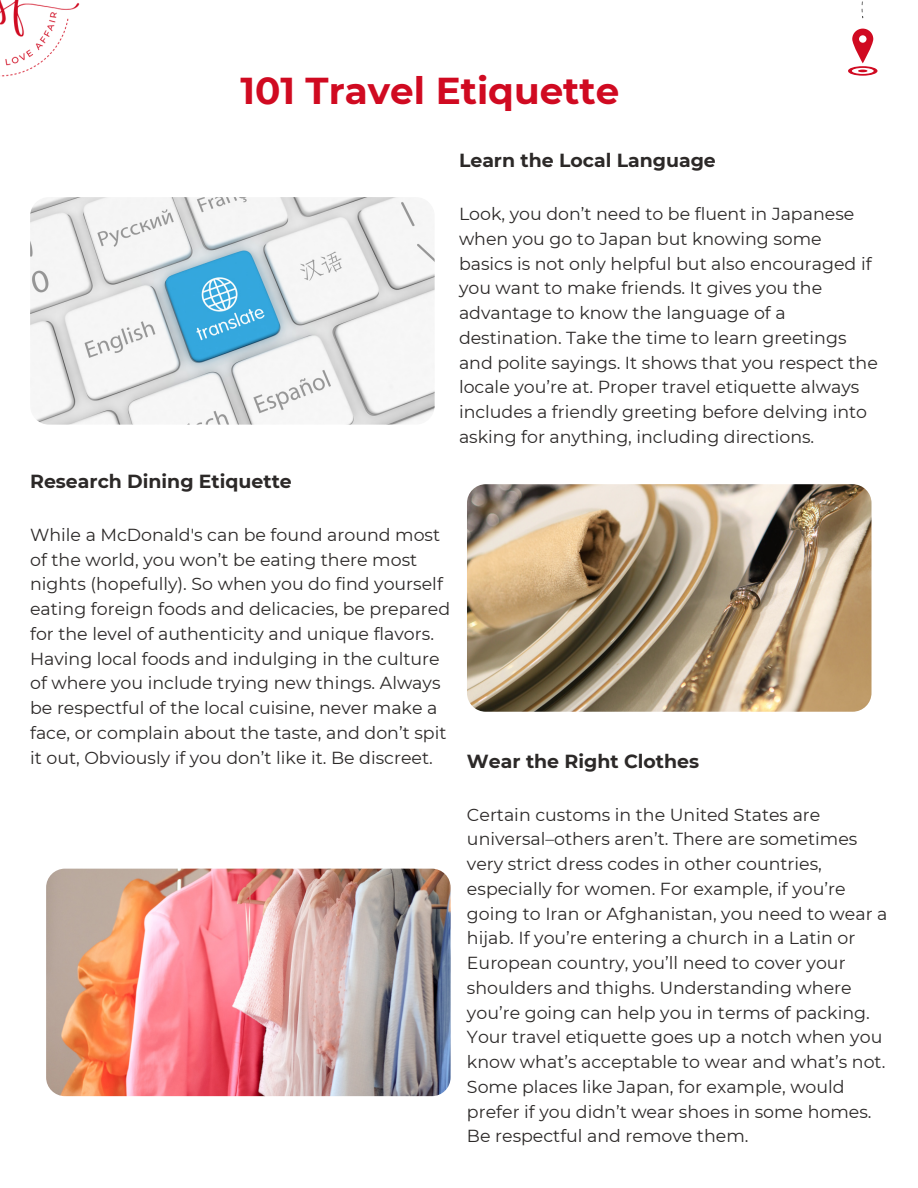
<style>
.page{position:relative;width:918px;height:1188px;background:#fff}
.page>*{position:absolute;margin:0;border:0;box-sizing:border-box;transform-origin:0 0}
.t1{font:700 37.35px "Montserrat";color:#d00a21}
.t2{font:700 18.9px "Montserrat";color:#2c2928}
.t3{font:17.4px/24.8px "Montserrat";color:#2c2928}
</style>
<div class="page">
<img style="left:30px;top:197px;width:405px;height:228px;border-radius:19px">
<img style="left:467px;top:484px;width:405px;height:228px;border-radius:19px">
<img style="left:46px;top:869px;width:405px;height:227px;border-radius:19px">
<svg style="left:861px;top:1px;width:3px;height:18px"></svg>
<svg style="left:848px;top:29px;width:30px;height:47px"></svg>
<img style="left:0;top:0;width:80px;height:77px">
<p class="t1" style="left:240px;top:68px;width:380px">101 Travel Etiquette</p>
<p class="t2" style="left:459px;top:149px;width:258px">Learn the Local Language</p>
<p class="t3" style="left:459px;top:202px;width:420px">Look, you don’t need to be fluent in Japanese when you go to Japan but knowing some basics is not only helpful but also encouraged if you want to make friends. It gives you the advantage to know the language of a destination. Take the time to learn greetings and polite sayings. It shows that you respect the locale you’re at. Proper travel etiquette always includes a friendly greeting before delving into asking for anything, including directions.</p>
<p class="t2" style="left:30px;top:470px;width:263px">Research Dining Etiquette</p>
<p class="t3" style="left:30px;top:522px;width:422px">While a McDonald's can be found around most of the world, you won’t be eating there most nights (hopefully). So when you do find yourself eating foreign foods and delicacies, be prepared for the level of authenticity and unique flavors.<br>Having local foods and indulging in the culture of where you include trying new things. Always be respectful of the local cuisine, never make a face, or complain about the taste, and don’t spit it out, Obviously if you don’t like it. Be discreet.</p>
<p class="t2" style="left:467px;top:749px;width:234px">Wear the Right Clothes</p>
<p class="t3" style="left:467px;top:802px;width:422px">Certain customs in the United States are universal–others aren’t. There are sometimes very strict dress codes in other countries, especially for women. For example, if you’re going to Iran or Afghanistan, you need to wear a hijab. If you’re entering a church in a Latin or European country, you’ll need to cover your shoulders and thighs. Understanding where you’re going can help you in terms of packing.<br>Your travel etiquette goes up a notch when you know what’s acceptable to wear and what’s not.<br>Some places like Japan, for example, would prefer if you didn’t wear shoes in some homes.<br>Be respectful and remove them.</p>
</div>
